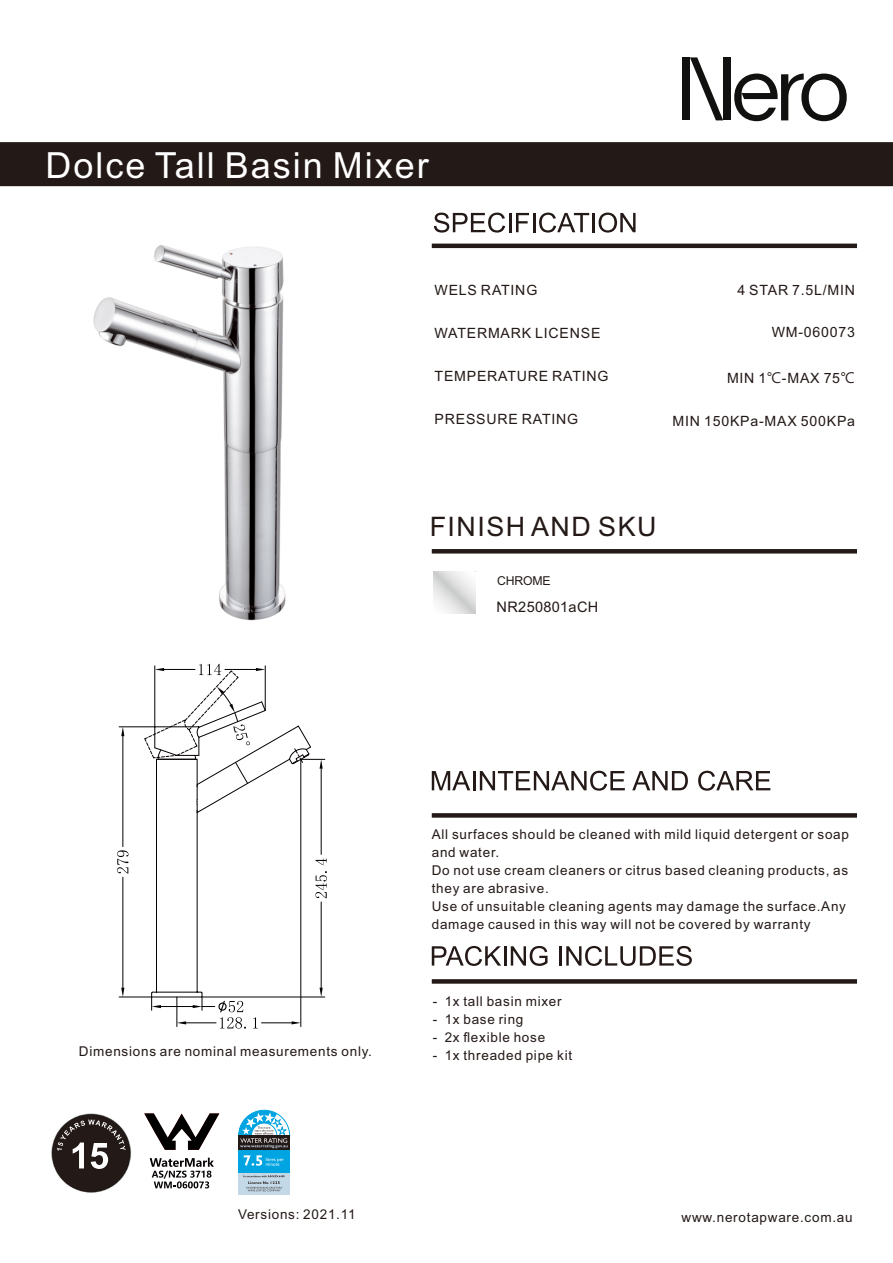
<style>
.page{position:relative;width:893px;height:1263px;background:#fff}
.page>*{position:absolute;margin:0;border:0;box-sizing:border-box;transform-origin:0 0}
.t1{font:36px "Arial";letter-spacing:.055em;color:#fff}
.t2{font:26.85px "Arial";letter-spacing:.055em;color:#231916}
.t3{font:14.55px "Arial";letter-spacing:.02em;color:#231916}
.t4{font:14.1px "Arial";letter-spacing:.055em;color:#231916}
.t5{font:13.5px/17.9px "Arial";letter-spacing:.055em;color:#231916}
.t6{font:12.3px "Arial";letter-spacing:-.015em;color:#231916}
.s1{font-family:"Microsoft Jheng Hei UI Regular"}
</style>
<div class="page">
<img style="left:93px;top:245px;width:193px;height:419px">
<div style="left:0;top:142px;width:893px;height:44px;background:#231916"></div>
<div style="left:723px;top:57px;width:7px;height:63px;background:#11110f"></div>
<div style="left:683px;top:57px;width:7px;height:63px;background:#11110f"></div>
<svg style="left:690px;top:57px;width:33px;height:63px"></svg>
<svg style="left:734px;top:74px;width:113px;height:47px"></svg>
<hr style="left:432px;top:244px;width:425px;height:4px;background:#231916">
<div style="left:432px;top:813px;width:425px;height:5px;background:#231916"></div>
<hr style="left:432px;top:549px;width:425px;height:4px;background:#231916">
<svg style="left:434px;top:213px;width:155px;height:20px"></svg>
<hr style="left:592px;top:213px;width:3px;height:19px;background:#231916">
<svg style="left:599px;top:213px;width:37px;height:20px"></svg>
<div style="left:432px;top:979px;width:425px;height:5px;background:#231916"></div>
<svg style="left:432px;top:946px;width:115px;height:20px"></svg>
<hr style="left:559px;top:946px;width:3px;height:19px;background:#231916">
<svg style="left:566px;top:946px;width:126px;height:20px"></svg>
<svg style="left:144px;top:1113px;width:76px;height:75px"></svg>
<svg style="left:432px;top:771px;width:193px;height:20px"></svg>
<svg style="left:632px;top:771px;width:56px;height:19px"></svg>
<svg style="left:698px;top:771px;width:72px;height:20px"></svg>
<img style="left:51px;top:1113px;width:81px;height:80px">
<div style="left:52px;top:1115px;width:77px;height:77px;background:#231916;border:1px solid #231916;border-radius:50%"></div>
<svg style="left:57px;top:1119px;width:69px;height:50px"></svg>
<div style="left:239px;top:1172px;width:51px;height:23px;background:#c4d9e8"></div>
<svg style="left:238px;top:1109px;width:52px;height:85px"></svg>
<hr style="left:152px;top:992px;width:49px;height:1px;background:#050101">
<hr style="left:156px;top:759px;width:1px;height:233px;background:#050101">
<hr style="left:197px;top:804px;width:1px;height:188px;background:#050101">
<hr style="left:301px;top:759px;width:1px;height:267px;background:#050101">
<hr style="left:186px;top:1022px;width:30px;height:1px;background:#050101">
<hr style="left:261px;top:1022px;width:31px;height:1px;background:#050101">
<svg style="left:177px;top:997px;width:9px;height:29px"></svg>
<svg style="left:292px;top:1021px;width:9px;height:3px"></svg>
<hr style="left:202px;top:997px;width:123px;height:1px;background:#050101">
<hr style="left:321px;top:769px;width:1px;height:85px;background:#050101">
<hr style="left:321px;top:902px;width:1px;height:86px;background:#050101">
<svg style="left:320px;top:988px;width:3px;height:9px"></svg>
<svg style="left:315px;top:858px;width:12px;height:40px"></svg>
<hr style="left:119px;top:726px;width:36px;height:1px;background:#050101">
<hr style="left:119px;top:997px;width:33px;height:1px;background:#050101">
<hr style="left:123px;top:736px;width:1px;height:111px;background:#050101">
<hr style="left:123px;top:877px;width:1px;height:111px;background:#050101">
<svg style="left:121px;top:727px;width:3px;height:9px"></svg>
<svg style="left:121px;top:988px;width:3px;height:9px"></svg>
<svg style="left:117px;top:850px;width:11px;height:23px"></svg>
<hr style="left:161px;top:1006px;width:32px;height:1px;background:#050101">
<svg style="left:151px;top:991px;width:10px;height:19px"></svg>
<svg style="left:193px;top:991px;width:65px;height:38px"></svg>
<svg style="left:144px;top:664px;width:181px;height:149px"></svg>
<h1 class="t1" style="left:45px;top:152px;width:385px">Dolce Tall Basin Mixer</h1>
<p class="t4" style="left:435px;top:285px;width:104px">WELS RATING</p>
<p class="t4" style="left:435px;top:328px;width:167px">WATERMARK LICENSE</p>
<p class="t4" style="left:435px;top:371px;width:176px">TEMPERATURE RATING</p>
<p class="t4" style="left:435px;top:414px;width:145px">PRESSURE RATING</p>
<p class="t4" style="left:737px;top:285px;width:119px">4 STAR 7.5L/MIN</p>
<p class="t4" style="left:772px;top:327px;width:85px">WM-060073</p>
<p class="t4" style="left:727px;top:372px;width:130px">MIN 1<span class="s1">℃</span>-MAX 75<span class="s1">℃</span></p>
<p class="t4" style="left:673px;top:416px;width:184px">MIN 150KPa-MAX 500KPa</p>
<h2 class="t2" style="left:430px;top:516px;width:228px">FINISH AND SKU</h2>
<p class="t6" style="left:497px;top:576px;width:55px">CHROME</p>
<p class="t3" style="left:497px;top:601px;width:103px">NR250801aCH</p>
<p class="t5" style="left:432px;top:827px;width:419px">All surfaces should be cleaned with mild liquid detergent or soap and water.<br>Do not use cream cleaners or citrus based cleaning products, as they are abrasive.<br>Use of unsuitable cleaning agents may damage the surface.Any damage caused in this way will not be covered by warranty</p>
<p class="t5" style="left:433px;top:993px;width:131px">- 1x tall basin mixer</p>
<p class="t5" style="left:433px;top:1011px;width:92px">- 1x base ring</p>
<p class="t5" style="left:433px;top:1029px;width:114px">- 2x flexible hose</p>
<p class="t5" style="left:79px;top:1044px;width:295px">Dimensions are nominal measurements only.</p>
<p class="t5" style="left:433px;top:1047px;width:141px">- 1x threaded pipe kit</p>
<p class="t5" style="left:238px;top:1206px;width:119px">Versions: 2021.11</p>
<p class="t5" style="left:681px;top:1210px;width:173px">www.nerotapware.com.au</p>
</div>
